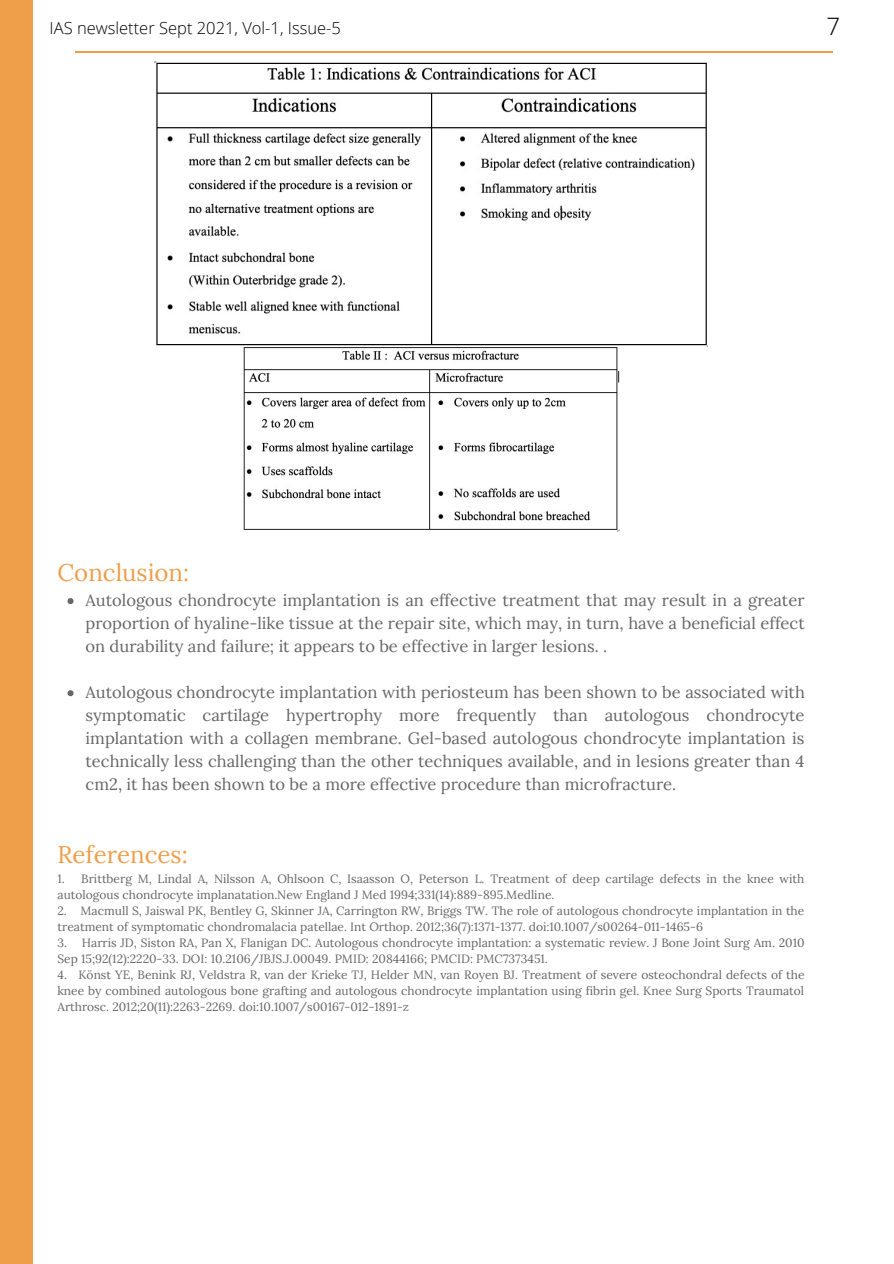
<style>
.page{position:relative;width:894px;height:1264px;background:#fff}
.page>*{position:absolute;margin:0;border:0;box-sizing:border-box;transform-origin:0 0}
.t1{font:24px "Lora";color:#ef9e4a}
.t2{font:300 24px "Open Sans";color:#000}
.t3{font:16.5px/23px "Lora";color:#666;text-align:justify}
.t4{font:300 16.5px "Open Sans";color:#000}
.t5{font:12px/16px "Lora";color:#666}
</style>
<div class="page">
<div style="left:0;top:0;width:33px;height:1263px;background:#ef9e4a"></div>
<hr style="left:75px;top:52px;width:757px;height:1px;background:#ef9e4a">
<img style="left:242px;top:347px;width:377px;height:184px">
<img style="left:155px;top:61px;width:551px;height:285px">
<svg style="left:67px;top:598px;width:6px;height:6px"></svg>
<svg style="left:67px;top:690px;width:6px;height:6px"></svg>
<p class="t4" style="left:50px;top:16px;width:293px">IAS newsletter Sept 2021, Vol-1, Issue-5</p>
<p class="t2" style="left:826px;top:9px;width:15px">7</p>
<p class="t1" style="left:57px;top:557px;width:133px">Conclusion:</p>
<p class="t3" style="left:86px;top:588px;width:720px">Autologous chondrocyte implantation is an effective treatment that may result in a greater proportion of hyaline-like tissue at the repair site, which may, in turn, have a beneficial effect on durability and failure; it appears to be effective in larger lesions. .</p>
<p class="t3" style="left:86px;top:680px;width:720px">Autologous chondrocyte implantation with periosteum has been shown to be associated with symptomatic cartilage hypertrophy more frequently than autologous chondrocyte implantation with a collagen membrane. Gel-based autologous chondrocyte implantation is technically less challenging than the other techniques available, and in lesions greater than 4 cm2, it has been shown to be a more effective procedure than microfracture.</p>
<p class="t1" style="left:57px;top:838px;width:132px">References:</p>
<p class="t5" style="left:57px;top:870px;width:748px">1. Brittberg M, Lindal A, Nilsson A, Ohlsoon C, Isaasson O, Peterson L. Treatment of deep cartilage defects in the knee with autologous chondrocyte implanatation.New England J Med 1994;331(14):889-895.Medline.</p>
<p class="t5" style="left:57px;top:902px;width:748px">2. Macmull S, Jaiswal PK, Bentley G, Skinner JA, Carrington RW, Briggs TW. The role of autologous chondrocyte implantation in the treatment of symptomatic chondromalacia patellae. Int Orthop. 2012;36(7):1371-1377. doi:10.1007/s00264-011-1465-6</p>
<p class="t5" style="left:57px;top:934px;width:748px">3. Harris JD, Siston RA, Pan X, Flanigan DC. Autologous chondrocyte implantation: a systematic review. J Bone Joint Surg Am. 2010<br>Sep 15;92(12):2220-33. DOI: 10.2106/JBJS.J.00049. PMID: 20844166; PMCID: PMC7373451.</p>
<p class="t5" style="left:57px;top:966px;width:748px;text-align:justify">4. Könst YE, Benink RJ, Veldstra R, van der Krieke TJ, Helder MN, van Royen BJ. Treatment of severe osteochondral defects of the knee by combined autologous bone grafting and autologous chondrocyte implantation using fibrin gel. Knee Surg Sports Traumatol Arthrosc. 2012;20(11):2263-2269. doi:10.1007/s00167-012-1891-z</p>
</div>
